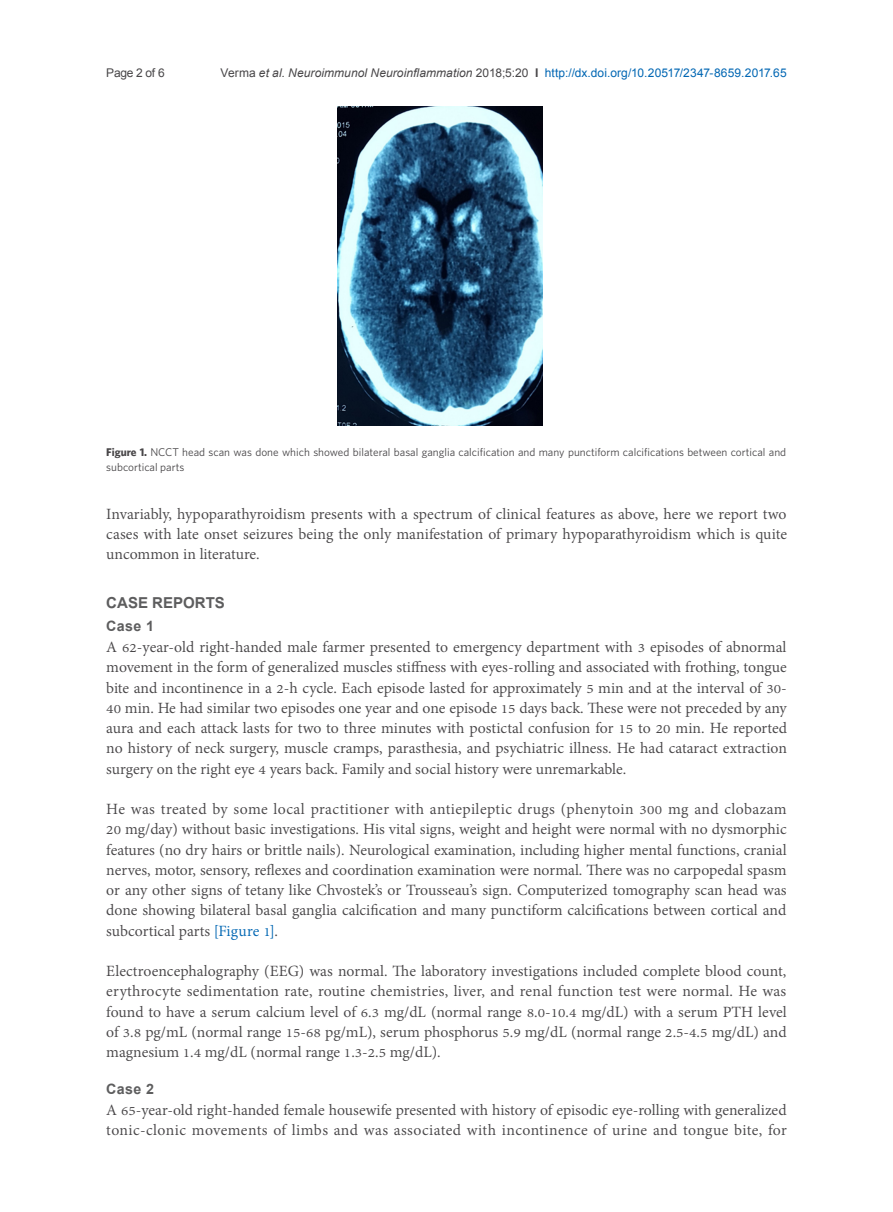
<style>
.page{position:relative;width:893px;height:1212px;background:#fff}
.page>*{position:absolute;margin:0;border:0;box-sizing:border-box;transform-origin:0 0}
.t1{font:700 21px "Utsaah";color:#5d5d5e}
.t2{font:19.2px/20.2px "Adobe Thai";letter-spacing:.005em;color:#484648;text-align:justify}
.t3{font:700 14.25px "Arial";letter-spacing:.025em;color:#5d5d5e}
.t4{font:12px "Arial";letter-spacing:.01em;color:#0166b3}
.t5{font:12px "Arial";letter-spacing:-.025em;color:#484648}
.t6{font:11.25px/15px "Whitney";color:#484648}
.s1{color:#484648}
.s2{font-style:italic;color:#484648}
.s3{font-weight:700;color:#484648}
.s4{font-weight:700}
.s5{color:#0166b3}
</style>
<div class="page">
<img style="left:338px;top:106px;width:205px;height:319px">
<p class="t5" style="left:106px;top:65px;width:60px">Page 2 of 6</p>
<p class="t4" style="left:220px;top:65px;width:568px"><span class="s1">Verma</span> <span class="s2">et al. Neuroimmunol Neuroinflammation</span> <span class="s1">2018;5:20</span> <span class="s3">I</span> http://dx.doi.org/10.20517/2347-8659.2017.65</p>
<p class="t6" style="left:106px;top:444px;width:681px"><span class="s4">Figure 1.</span> NCCT head scan was done which showed bilateral basal ganglia calcification and many punctiform calcifications between cortical and subcortical parts</p>
<p class="t2" style="left:106px;top:502px;width:682px">Invariably, hypoparathyroidism presents with a spectrum of clinical features as above, here we report two cases with late onset seizures being the only manifestation of primary hypoparathyroidism which is quite uncommon in literature.</p>
<p class="t1" style="left:106px;top:592px;width:120px">CASE REPORTS</p>
<p class="t3" style="left:106px;top:616px;width:49px">Case 1</p>
<p class="t2" style="left:106px;top:635px;width:682px">A 62-year-old right-handed male farmer presented to emergency department with 3 episodes of abnormal movement in the form of generalized muscles stiffness with eyes-rolling and associated with frothing, tongue bite and incontinence in a 2-h cycle. Each episode lasted for approximately 5 min and at the interval of 30- 40 min. He had similar two episodes one year and one episode 15 days back. These were not preceded by any aura and each attack lasts for two to three minutes with postictal confusion for 15 to 20 min. He reported no history of neck surgery, muscle cramps, parasthesia, and psychiatric illness. He had cataract extraction surgery on the right eye 4 years back. Family and social history were unremarkable.</p>
<p class="t2" style="left:106px;top:797px;width:682px">He was treated by some local practitioner with antiepileptic drugs (phenytoin 300 mg and clobazam</p>
<p class="t2" style="left:106px;top:817px;width:682px">20 mg/day) without basic investigations. His vital signs, weight and height were normal with no dysmorphic features (no dry hairs or brittle nails). Neurological examination, including higher mental functions, cranial nerves, motor, sensory, reflexes and coordination examination were normal. There was no carpopedal spasm or any other signs of tetany like Chvostek’s or Trousseau’s sign. Computerized tomography scan head was done showing bilateral basal ganglia calcification and many punctiform calcifications between cortical and subcortical parts <span class="s5">[Figure 1]</span>.</p>
<p class="t2" style="left:106px;top:959px;width:682px">Electroencephalography (EEG) was normal. The laboratory investigations included complete blood count, erythrocyte sedimentation rate, routine chemistries, liver, and renal function test were normal. He was found to have a serum calcium level of 6.3 mg/dL (normal range 8.0-10.4 mg/dL) with a serum PTH level of 3.8 pg/mL (normal range 15-68 pg/mL), serum phosphorus 5.9 mg/dL (normal range 2.5-4.5 mg/dL) and magnesium 1.4 mg/dL (normal range 1.3-2.5 mg/dL).</p>
<p class="t3" style="left:106px;top:1079px;width:49px">Case 2</p>
<p class="t2" style="left:106px;top:1098px;width:682px">A 65-year-old right-handed female housewife presented with history of episodic eye-rolling with generalized tonic-clonic movements of limbs and was associated with incontinence of urine and tongue bite, for</p>
</div>
